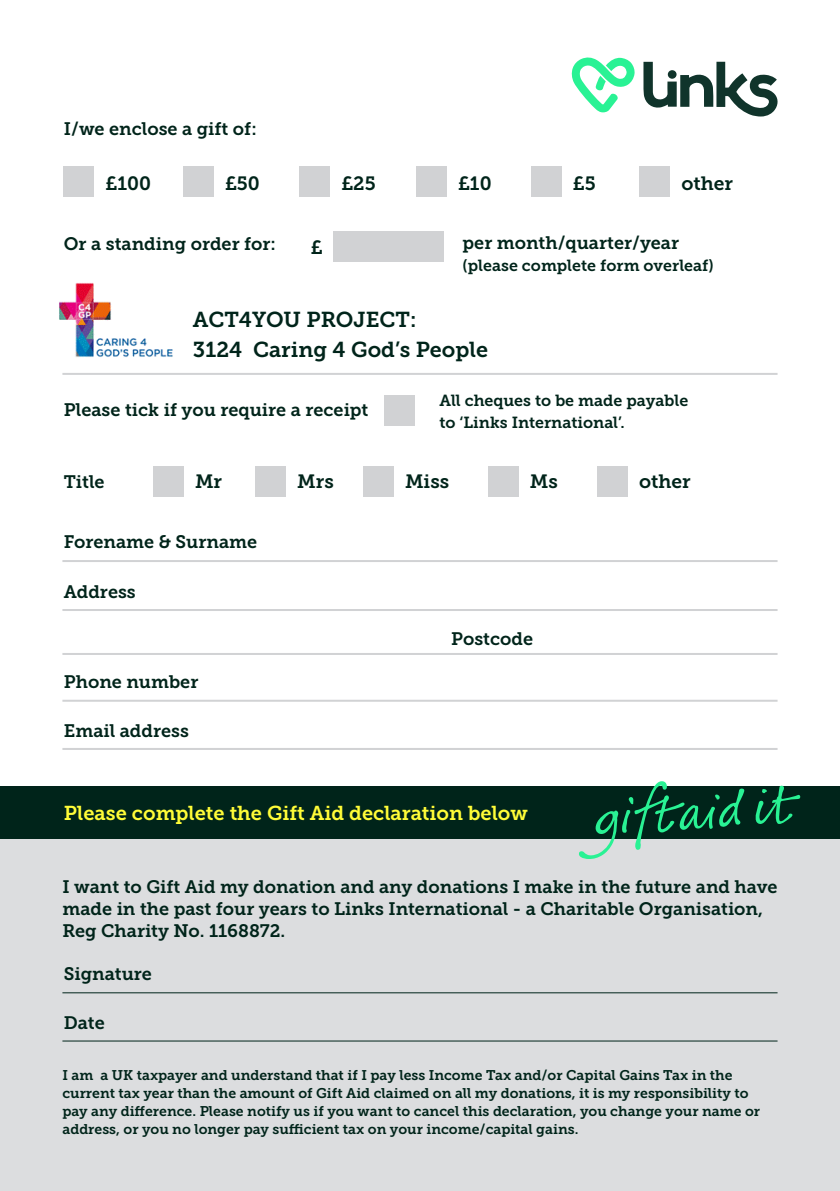
<style>
.page{position:relative;width:840px;height:1191px;background:#fff}
.page>*{position:absolute;margin:0;border:0;box-sizing:border-box;transform-origin:0 0}
.t1{font:21.6px/30px "Museo Slab 700";color:#00241a}
.t2{font:20px "Museo Slab 700";color:#fffc38}
.t3{font:19.2px "Museo Slab 700";color:#00241a}
.t4{font:18px/22px "Museo Slab 700";color:#00241a}
.t5{font:16px/22px "Museo Slab 700";color:#00241a}
.t6{font:14px/18px "Museo Slab 700";color:#00241a}
</style>
<div class="page">
<div style="left:0;top:832px;width:839px;height:359px;background:#dcdddf"></div>
<div style="left:0;top:786px;width:839px;height:53px;background:#00241a"></div>
<svg style="left:643px;top:62px;width:135px;height:54px"></svg>
<svg style="left:571px;top:57px;width:63px;height:55px"></svg>
<svg style="left:579px;top:781px;width:221px;height:78px"></svg>
<div style="left:64px;top:167px;width:30px;height:30px;background:#d1d2d4"></div>
<div style="left:183px;top:167px;width:30px;height:30px;background:#d1d2d4"></div>
<div style="left:299px;top:167px;width:30px;height:30px;background:#d1d2d4"></div>
<div style="left:416px;top:167px;width:30px;height:30px;background:#d1d2d4"></div>
<div style="left:531px;top:167px;width:30px;height:30px;background:#d1d2d4"></div>
<div style="left:639px;top:167px;width:30px;height:30px;background:#d1d2d4"></div>
<div style="left:333px;top:231px;width:111px;height:30px;background:#d1d2d4"></div>
<hr style="left:62px;top:373px;width:715px;height:2px;background:#d1d2d4">
<div style="left:384px;top:395px;width:30px;height:30px;background:#d1d2d4"></div>
<div style="left:153px;top:466px;width:30px;height:30px;background:#d1d2d4"></div>
<div style="left:255px;top:466px;width:30px;height:30px;background:#d1d2d4"></div>
<div style="left:363px;top:466px;width:30px;height:30px;background:#d1d2d4"></div>
<div style="left:488px;top:466px;width:30px;height:30px;background:#d1d2d4"></div>
<div style="left:597px;top:466px;width:30px;height:30px;background:#d1d2d4"></div>
<hr style="left:62px;top:560px;width:715px;height:2px;background:#d1d2d4">
<hr style="left:62px;top:609px;width:715px;height:2px;background:#d1d2d4">
<hr style="left:62px;top:653px;width:715px;height:2px;background:#d1d2d4">
<hr style="left:62px;top:699px;width:715px;height:2px;background:#d1d2d4">
<hr style="left:62px;top:748px;width:715px;height:2px;background:#d1d2d4">
<hr style="left:62px;top:992px;width:715px;height:1px;background:#00241a">
<hr style="left:62px;top:1040px;width:715px;height:1px;background:#00241a">
<img style="left:59px;top:282px;width:114px;height:76px">
<p class="t4" style="left:64px;top:118px;width:194px">I/we enclose a gift of:</p>
<p class="t3" style="left:106px;top:172px;width:47px">£100</p>
<p class="t3" style="left:225px;top:172px;width:36px">£50</p>
<p class="t3" style="left:341px;top:172px;width:36px">£25</p>
<p class="t3" style="left:458px;top:172px;width:35px">£10</p>
<p class="t3" style="left:572px;top:172px;width:24px">£5</p>
<p class="t3" style="left:681px;top:172px;width:53px">other</p>
<p class="t4" style="left:64px;top:233px;width:213px">Or a standing order for:</p>
<p class="t3" style="left:310px;top:237px;width:13px">£</p>
<p class="t4" style="left:462px;top:232px;width:218px">per month/quarter/year</p>
<p class="t5" style="left:462px;top:254px;width:252px">(please complete form overleaf)</p>
<p class="t1" style="left:193px;top:304px;width:296px">ACT4YOU PROJECT:<br>3124 Caring 4 God’s People</p>
<p class="t4" style="left:64px;top:399px;width:306px">Please tick if you require a receipt</p>
<p class="t5" style="left:439px;top:390px;width:250px">All cheques to be made payable to ‘Links International’.</p>
<p class="t4" style="left:64px;top:470px;width:42px">Title</p>
<p class="t3" style="left:195px;top:470px;width:29px">Mr</p>
<p class="t3" style="left:297px;top:470px;width:38px">Mrs</p>
<p class="t3" style="left:405px;top:470px;width:46px">Miss</p>
<p class="t3" style="left:529px;top:470px;width:30px">Ms</p>
<p class="t3" style="left:638px;top:470px;width:53px">other</p>
<p class="t4" style="left:64px;top:531px;width:195px">Forename &amp; Surname</p>
<p class="t4" style="left:64px;top:580px;width:73px">Address</p>
<p class="t4" style="left:64px;top:671px;width:136px">Phone number</p>
<p class="t4" style="left:64px;top:719px;width:126px">Email address</p>
<p class="t4" style="left:451px;top:628px;width:83px">Postcode</p>
<p class="t2" style="left:64px;top:802px;width:465px">Please complete the Gift Aid declaration below</p>
<p class="t4" style="left:62px;top:875px;width:716px">I want to Gift Aid my donation and any donations I make in the future and have made in the past four years to Links International - a Charitable Organisation,<br>Reg Charity No. 1168872.</p>
<p class="t4" style="left:64px;top:963px;width:90px">Signature</p>
<p class="t4" style="left:64px;top:1011px;width:43px">Date</p>
<p class="t6" style="left:62px;top:1066px;width:698px">I am a UK taxpayer and understand that if I pay less Income Tax and/or Capital Gains Tax in the current tax year than the amount of Gift Aid claimed on all my donations, it is my responsibility to pay any difference. Please notify us if you want to cancel this declaration, you change your name or address, or you no longer pay sufficient tax on your income/capital gains.</p>
</div>
